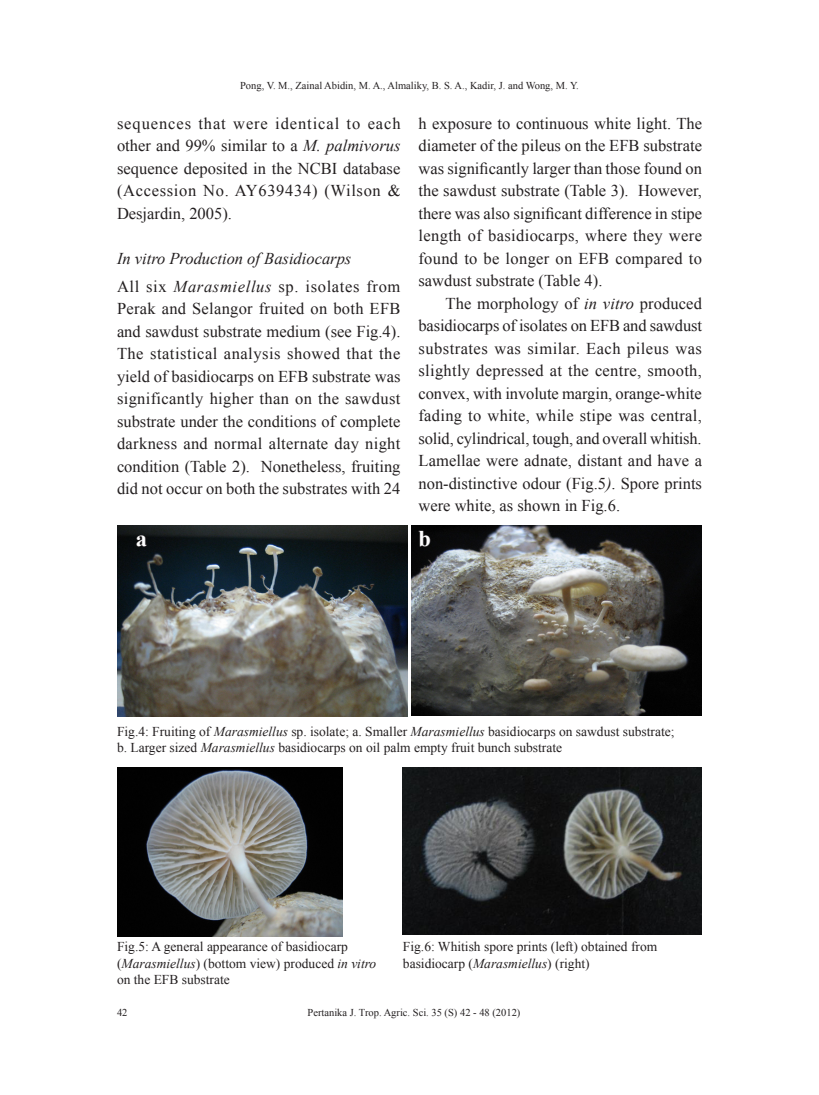
<style>
.page{position:relative;width:819px;height:1095px;background:#fff}
.page>*{position:absolute;margin:0;border:0;box-sizing:border-box;transform-origin:0 0}
.Email{font:700 22.5px "Times New Roman";color:#fff}
.First_para_body_text{font:16.5px/22.5px "Times New Roman";color:#231f20;text-align:justify}
.Body_Text{font:16.5px/22.5px "Times New Roman";color:#231f20;text-align:justify}
.Subhead_2{font:italic 16.5px "Times New Roman";color:#231f20}
.Caption_Figure{font:13.5px/16.5px "Times New Roman";color:#231f20}
.t1{font:10.5px "Times New Roman";color:#231f20}
.s1{font-style:italic}
</style>
<div class="page">
<img style="left:412px;top:525px;width:289px;height:190px">
<img style="left:117px;top:525px;width:290px;height:191px">
<svg style="left:136px;top:535px;width:12px;height:12px"></svg>
<svg style="left:418px;top:530px;width:13px;height:17px"></svg>
<img style="left:117px;top:767px;width:225px;height:169px">
<img style="left:403px;top:767px;width:299px;height:167px">
<p class="t1" style="left:240px;top:78px;width:340px">Pong, V. M., Zainal Abidin, M. A., Almaliky, B. S. A., Kadir, J. and Wong, M. Y.</p>
<p class="Body_Text" style="left:117px;top:111px;width:285px">sequences that were identical to each other and 99% similar to a <span class="s1">M. palmivorus </span>sequence deposited in the NCBI database (Accession No. AY639434) (Wilson &amp; Desjardin, 2005).</p>
<p class="Subhead_2" style="left:117px;top:247px;width:236px">In vitro Production of Basidiocarps</p>
<p class="First_para_body_text" style="left:117px;top:274px;width:285px">All six <span class="s1">Marasmiellus</span> sp. isolates from Perak and Selangor fruited on both EFB and sawdust substrate medium (see Fig.4).<br>The statistical analysis showed that the yield of basidiocarps on EFB substrate was significantly higher than on the sawdust substrate under the conditions of complete darkness and normal alternate day night condition (Table 2). Nonetheless, fruiting did not occur on both the substrates with 24</p>
<p class="First_para_body_text" style="left:418px;top:111px;width:285px">h exposure to continuous white light. The diameter of the pileus on the EFB substrate was significantly larger than those found on the sawdust substrate (Table 3). However, there was also significant difference in stipe length of basidiocarps, where they were found to be longer on EFB compared to sawdust substrate (Table 4).</p>
<p class="Body_Text" style="left:418px;top:291px;width:285px;text-indent:27px">The morphology of <span class="s1">in vitro</span> produced basidiocarps of isolates on EFB and sawdust substrates was similar. Each pileus was slightly depressed at the centre, smooth, convex, with involute margin, orange-white fading to white, while stipe was central, solid, cylindrical, tough, and overall whitish.<br>Lamellae were adnate, distant and have a non-distinctive odour (Fig.5<span class="s1">)</span>. Spore prints were white, as shown in Fig.6.</p>
<p class="Email" style="left:136px;top:523px;width:13px">a</p>
<p class="Email" style="left:418px;top:523px;width:14px">b</p>
<p class="Caption_Figure" style="left:117px;top:723px;width:559px">Fig.4: Fruiting of <span class="s1">Marasmiellus</span> sp. isolate; a. Smaller <span class="s1">Marasmiellus</span> basidiocarps on sawdust substrate; b. Larger sized <span class="s1">Marasmiellus</span> basidiocarps on oil palm empty fruit bunch substrate</p>
<p class="Caption_Figure" style="left:117px;top:938px;width:261px">Fig.5: A general appearance of basidiocarp (<span class="s1">Marasmiellus</span>) (bottom view) produced <span class="s1">in vitro </span>on the EFB substrate</p>
<p class="Caption_Figure" style="left:403px;top:938px;width:256px">Fig.6: Whitish spore prints (left) obtained from basidiocarp (<span class="s1">Marasmiellus</span>) (right)</p>
<p class="t1" style="left:117px;top:1005px;width:12px">42</p>
<p class="t1" style="left:308px;top:1005px;width:214px">Pertanika J. Trop. Agric. Sci. 35 (S) 42 - 48 (2012)</p>
</div>
